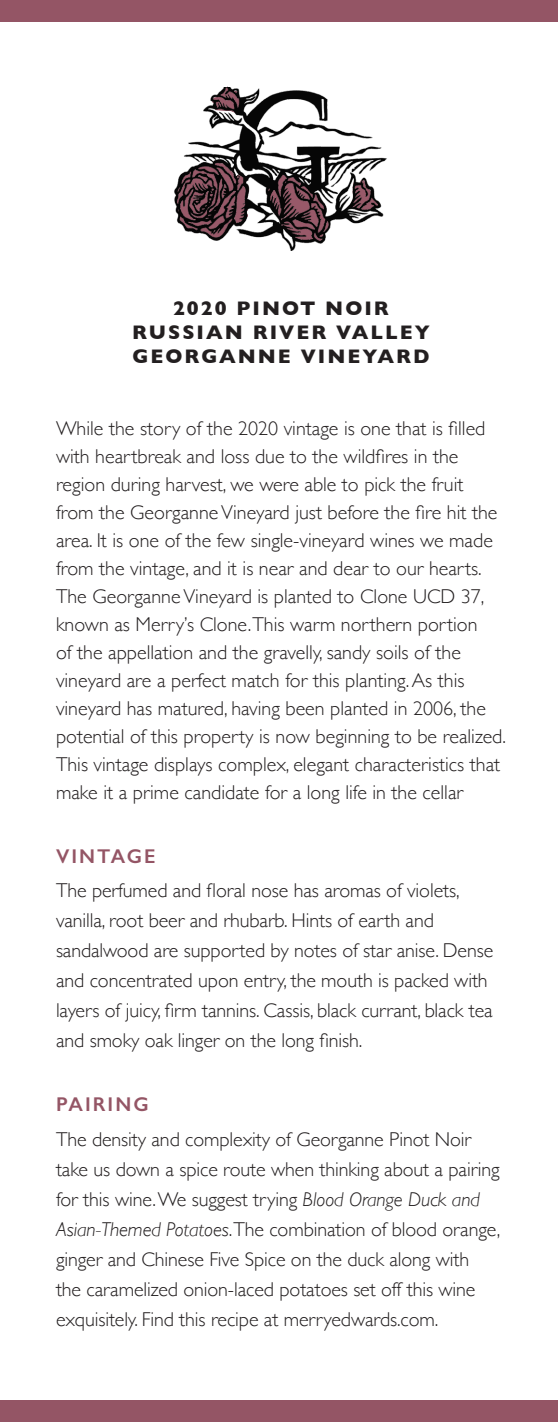
<style>
.page{position:relative;width:558px;height:1422px;background:#fff}
.page>*{position:absolute;margin:0;border:0;box-sizing:border-box;transform-origin:0 0}
.Body_Text{font:300 20px/28px "Gill Sans";color:#231f20}
.Heading{font:700 20px "Gill Sans";letter-spacing:.1em;color:#231f20}
.Subhead{font:600 20px "Gill Sans";letter-spacing:.1em;color:#945565}
.s1{font-style:italic}
</style>
<div class="page">
<div style="left:0;top:0;width:558px;height:22px;background:#945565"></div>
<div style="left:0;top:1400px;width:558px;height:22px;background:#945565"></div>
<img style="left:174px;top:87px;width:213px;height:163px">
<p class="Heading" style="left:173px;top:292px;width:217px">2020 PINOT NOIR</p>
<p class="Heading" style="left:132px;top:316px;width:299px">RUSSIAN RIVER VALLEY</p>
<p class="Heading" style="left:132px;top:340px;width:299px">GEORGANNE VINEYARD</p>
<p class="Body_Text" style="left:56px;top:413px;width:451px">While the story of the 2020 vintage is one that is filled with heartbreak and loss due to the wildfires in the region during harvest, we were able to pick the fruit from the Georganne Vineyard just before the fire hit the area. It is one of the few single-vineyard wines we made from the vintage, and it is near and dear to our hearts.<br>The Georganne Vineyard is planted to Clone UCD 37, known as Merry’s Clone.This warm northern portion<br>of the appellation and the gravelly, sandy soils of the vineyard are a perfect match for this planting. As this vineyard has matured, having been planted in 2006, the potential of this property is now beginning to be realized.<br>This vintage displays complex, elegant characteristics that make it a prime candidate for a long life in the cellar</p>
<p class="Subhead" style="left:56px;top:844px;width:101px">VINTAGE</p>
<p class="Body_Text" style="left:56px;top:875px;width:439px;line-height:30px">The perfumed and floral nose has aromas of violets, vanilla, root beer and rhubarb. Hints of earth and sandalwood are supported by notes of star anise. Dense and concentrated upon entry, the mouth is packed with layers of juicy, firm tannins. Cassis, black currant, black tea and smoky oak linger on the long finish.</p>
<p class="Subhead" style="left:56px;top:1092px;width:94px">PAIRING</p>
<p class="Body_Text" style="left:56px;top:1123px;width:446px;line-height:30px">The density and complexity of Georganne Pinot Noir take us down a spice route when thinking about a pairing for this wine. We suggest trying <span class="s1">Blood Orange Duck and Asian-Themed Potatoes</span>.The combination of blood orange, ginger and Chinese Five Spice on the duck along with<br>the caramelized onion-laced potatoes set off this wine exquisitely. Find this recipe at merryedwards.com.</p>
</div>
